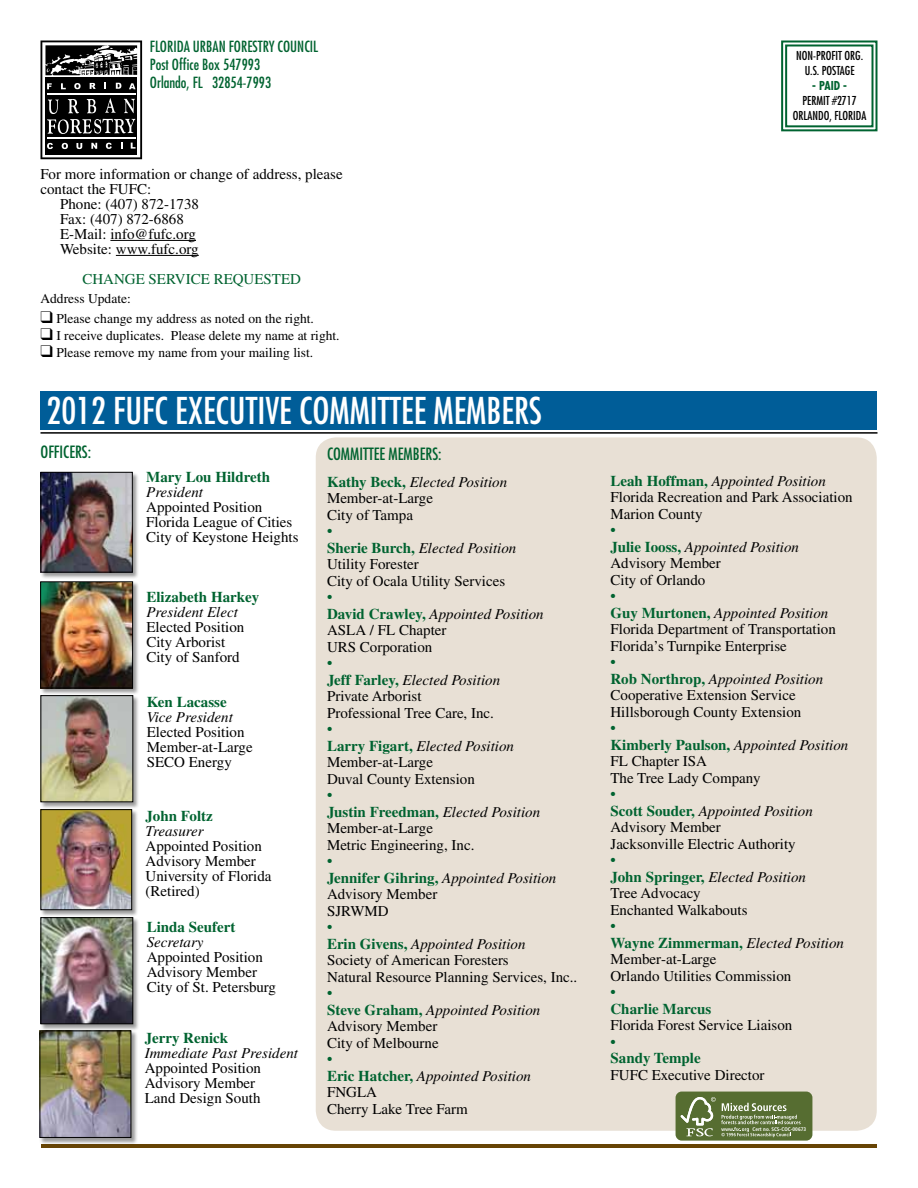
<style>
.page{position:relative;width:918px;height:1188px;background:#fff}
.page>*{position:absolute;margin:0;border:0;box-sizing:border-box;transform-origin:0 0}
.t1{font:condensed 36px "Futura";color:#fff}
.t2{font:condensed 16.5px "Futura";color:#006330}
.t3{font:15px/16.5px "Times";color:#000}
.t4{font:700 15px/16.5px "Times";color:#006330}
.t5{font:italic 15px "Times";color:#000}
.t6{font:condensed 15px/18px "Futura";color:#006330}
.t7{font:15px "Times";color:#006330}
.t8{font:13.5px "Times";color:#000}
.t9{font:condensed 12px/15px "Futura";color:#000;text-align:center}
.t10{font:700 condensed 12px "Futura";color:#006330}
.t11{font:700 condensed 5.25px "Frutiger";letter-spacing:.01em;color:#fff}
.s1{font-weight:700;color:#006330}
.s2{font-style:italic}
</style>
<div class="page">
<div style="left:316px;top:437px;width:561px;height:694px;background:#e8e0d5;border-radius:20px"></div>
<svg style="left:41px;top:40px;width:101px;height:119px"></svg>
<hr style="left:47px;top:93px;width:89px;height:2px;background:#fff">
<hr style="left:47px;top:137px;width:89px;height:2px;background:#fff">
<hr style="left:110px;top:240px;width:86px;height:1px;background:#000">
<hr style="left:116px;top:255px;width:83px;height:1px;background:#000">
<hr style="left:41px;top:1144px;width:836px;height:4px;background:#674404">
<svg style="left:781px;top:40px;width:97px;height:92px"></svg>
<div style="left:785px;top:45px;width:88px;height:82px;border:2px solid #006330"></div>
<div style="left:40px;top:391px;width:838px;height:39px;background:#005d98"></div>
<hr style="left:40px;top:432px;width:838px;height:2px;background:#000">
<div style="left:40px;top:809px;width:99px;height:108px;background:#000;opacity:.4"></div>
<img style="left:42px;top:811px;width:88px;height:97px">
<div style="left:40px;top:809px;width:92px;height:101px;border:1px solid #000"></div>
<div style="left:39px;top:1030px;width:99px;height:115px;background:#000;opacity:.4"></div>
<img style="left:42px;top:1032px;width:87px;height:104px">
<div style="left:40px;top:1030px;width:91px;height:108px;border:1px solid #000"></div>
<div style="left:40px;top:695px;width:100px;height:114px;background:#000;opacity:.4"></div>
<img style="left:42px;top:697px;width:89px;height:103px">
<div style="left:40px;top:917px;width:100px;height:114px;background:#000;opacity:.4"></div>
<img style="left:42px;top:919px;width:89px;height:103px">
<div style="left:40px;top:917px;width:93px;height:107px;border:1px solid #000"></div>
<div style="left:676px;top:1092px;width:136px;height:49px;background:#566d31;border-radius:6px"></div>
<svg style="left:681px;top:1097px;width:120px;height:40px"></svg>
<div style="left:40px;top:472px;width:100px;height:107px;background:#000;opacity:.4"></div>
<img style="left:42px;top:474px;width:89px;height:97px">
<div style="left:40px;top:472px;width:93px;height:101px;border:1px solid #000"></div>
<div style="left:40px;top:581px;width:99px;height:114px;background:#000;opacity:.4"></div>
<img style="left:42px;top:583px;width:89px;height:103px">
<div style="left:40px;top:581px;width:93px;height:107px;border:1px solid #000"></div>
<p class="t6" style="left:150px;top:38px;width:170px">FLORIDA URBAN FORESTRY COUNCIL<br>POST OFFICE BOX 547993<br>ORLANDO, FL 32854-7993</p>
<p class="t3" style="left:40px;top:166px;width:304px">For more information or change of address, please</p>
<p class="t3" style="left:40px;top:181px;width:112px">contact the FUFC:</p>
<p class="t3" style="left:60px;top:196px;width:141px">Phone: (407) 872-1738</p>
<p class="t3" style="left:60px;top:211px;width:125px">Fax: (407) 872-6868</p>
<p class="t3" style="left:60px;top:226px;width:138px">E-Mail: info@fufc.org</p>
<p class="t3" style="left:60px;top:241px;width:140px">Website: www.fufc.org</p>
<p class="t7" style="left:82px;top:270px;width:22px">Change</p>
<p class="t7" style="left:149px;top:270px;width:19px">Service</p>
<p class="t7" style="left:214px;top:270px;width:41px">Requested</p>
<p class="t8" style="left:40px;top:291px;width:92px">Address Update:</p>
<p class="t8" style="left:40px;top:311px;width:275px">❑ Please change my address as noted on the right.</p>
<p class="t8" style="left:40px;top:328px;width:301px">❑ I receive duplicates. Please delete my name at right.</p>
<p class="t8" style="left:40px;top:344px;width:274px">❑ Please remove my name from your mailing list.</p>
<h1 class="t1" style="left:47px;top:388px;width:81px">2012 FUFC</h1>
<h1 class="t1" style="left:175px;top:388px;width:42px">EXECUTIVE</h1>
<h1 class="t1" style="left:299px;top:388px;width:15px">COMMITTEE</h1>
<h1 class="t1" style="left:434px;top:388px;width:17px">MEMBERS</h1>
<p class="t2" style="left:40px;top:442px;width:52px">OFFICERS:</p>
<p class="t4" style="left:146px;top:468px;width:125px">Mary Lou Hildreth</p>
<p class="t5" style="left:146px;top:484px;width:58px">President</p>
<p class="t3" style="left:146px;top:499px;width:154px;line-height:15px">Appointed Position<br>Florida League of Cities<br>City of Keystone Heights</p>
<p class="t2" style="left:327px;top:443px;width:116px">COMMITTEE MEMBERS:</p>
<p class="t3" style="left:327px;top:473px;width:182px"><span class="s1">Kathy Beck,</span> <span class="s2">Elected Position<br></span>Member-at-Large<br>City of Tampa</p>
<p class="t3" style="left:327px;top:523px;width:191px"><span class="s1">•<br>Sherie Burch,</span> <span class="s2">Elected Position<br></span>Utility Forester<br>City of Ocala Utility Services</p>
<p class="t3" style="left:327px;top:589px;width:218px"><span class="s1">•<br>David Crawley,</span> <span class="s2">Appointed Position<br></span>ASLA / FL Chapter<br>URS Corporation</p>
<p class="t3" style="left:327px;top:655px;width:175px"><span class="s1">•<br>Jeff Farley,</span> <span class="s2">Elected Position<br></span>Private Arborist<br>Professional Tree Care, Inc.</p>
<p class="t3" style="left:327px;top:721px;width:189px"><span class="s1">•<br>Larry Figart,</span> <span class="s2">Elected Position<br></span>Member-at-Large<br>Duval County Extension</p>
<p class="t3" style="left:327px;top:787px;width:215px"><span class="s1">•<br>Justin Freedman,</span> <span class="s2">Elected Position<br></span>Member-at-Large<br>Metric Engineering, Inc.</p>
<p class="t3" style="left:327px;top:853px;width:231px"><span class="s1">•<br>Jennifer Gihring,</span> <span class="s2">Appointed Position<br></span>Advisory Member<br>SJRWMD</p>
<p class="t3" style="left:327px;top:919px;width:252px"><span class="s1">•<br>Erin Givens,</span> <span class="s2">Appointed Position<br></span>Society of American Foresters<br>Natural Resource Planning Services, Inc..</p>
<p class="t3" style="left:327px;top:985px;width:215px"><span class="s1">•<br>Steve Graham,</span> <span class="s2">Appointed Position<br></span>Advisory Member<br>City of Melbourne</p>
<p class="t3" style="left:327px;top:1051px;width:206px"><span class="s1">•<br>Eric Hatcher,</span> <span class="s2">Appointed Position<br></span>FNGLA<br>Cherry Lake Tree Farm</p>
<p class="t4" style="left:146px;top:588px;width:114px">Elizabeth Harkey</p>
<p class="t5" style="left:146px;top:604px;width:93px">President Elect</p>
<p class="t3" style="left:146px;top:619px;width:99px;line-height:15px">Elected Position<br>City Arborist<br>City of Sanford</p>
<p class="t4" style="left:147px;top:693px;width:82px">Ken Lacasse</p>
<p class="t5" style="left:147px;top:709px;width:88px">Vice President</p>
<p class="t3" style="left:147px;top:724px;width:108px;line-height:15px">Elected Position<br>Member-at-Large<br>SECO Energy</p>
<p class="t4" style="left:146px;top:807px;width:69px">John Foltz</p>
<p class="t5" style="left:146px;top:823px;width:60px">Treasurer</p>
<p class="t3" style="left:146px;top:838px;width:128px;line-height:15px">Appointed Position<br>Advisory Member<br>University of Florida (Retired)</p>
<p class="t4" style="left:147px;top:918px;width:90px">Linda Seufert</p>
<p class="t5" style="left:147px;top:934px;width:58px">Secretary</p>
<p class="t3" style="left:147px;top:949px;width:131px;line-height:15px">Appointed Position<br>Advisory Member<br>City of St. Petersburg</p>
<p class="t4" style="left:145px;top:1029px;width:85px">Jerry Renick</p>
<p class="t5" style="left:145px;top:1045px;width:155px">Immediate Past President</p>
<p class="t3" style="left:145px;top:1060px;width:118px;line-height:15px">Appointed Position<br>Advisory Member<br>Land Design South</p>
<p class="t9" style="left:796px;top:48px;width:69px">NON-PROFIT ORG.<br>U.S. POSTAGE</p>
<p class="t10" style="left:812px;top:78px;width:36px">- PAID -</p>
<p class="t9" style="left:793px;top:93px;width:75px">PERMIT #2717<br>ORLANDO, FLORIDA</p>
<p class="t3" style="left:610px;top:473px;width:244px"><span class="s1">Leah Hoffman,</span> <span class="s2">Appointed Position<br></span>Florida Recreation and Park Association<br>Marion County</p>
<p class="t3" style="left:610px;top:522px;width:190px"><span class="s1">•<br>Julie Iooss,</span> <span class="s2">Appointed Position<br></span>Advisory Member<br>City of Orlando</p>
<p class="t3" style="left:610px;top:588px;width:227px"><span class="s1">•<br>Guy Murtonen,</span> <span class="s2">Appointed Position<br></span>Florida Department of Transportation<br>Florida’s Turnpike Enterprise</p>
<p class="t3" style="left:610px;top:654px;width:214px"><span class="s1">•<br>Rob Northrop,</span> <span class="s2">Appointed Position<br></span>Cooperative Extension Service<br>Hillsborough County Extension</p>
<p class="t3" style="left:610px;top:720px;width:239px"><span class="s1">•<br>Kimberly Paulson,</span> <span class="s2">Appointed Position<br></span>FL Chapter ISA<br>The Tree Lady Company</p>
<p class="t3" style="left:610px;top:786px;width:204px"><span class="s1">•<br>Scott Souder,</span> <span class="s2">Appointed Position<br></span>Advisory Member<br>Jacksonville Electric Authority</p>
<p class="t3" style="left:610px;top:852px;width:197px"><span class="s1">•<br>John Springer,</span> <span class="s2">Elected Position<br></span>Tree Advocacy<br>Enchanted Walkabouts</p>
<p class="t3" style="left:610px;top:918px;width:235px"><span class="s1">•<br>Wayne Zimmerman,</span> <span class="s2">Elected Position<br></span>Member-at-Large<br>Orlando Utilities Commission</p>
<p class="t4" style="left:610px;top:984px;width:102px">•<br>Charlie Marcus</p>
<p class="t3" style="left:610px;top:1017px;width:183px">Florida Forest Service Liaison</p>
<p class="t4" style="left:610px;top:1033px;width:92px">•<br>Sandy Temple</p>
<p class="t3" style="left:610px;top:1067px;width:156px">FUFC Executive Director</p>
<p class="t11" style="left:752px;top:1126px;width:55px">Cert no. SCS-COC-00673</p>
</div>
